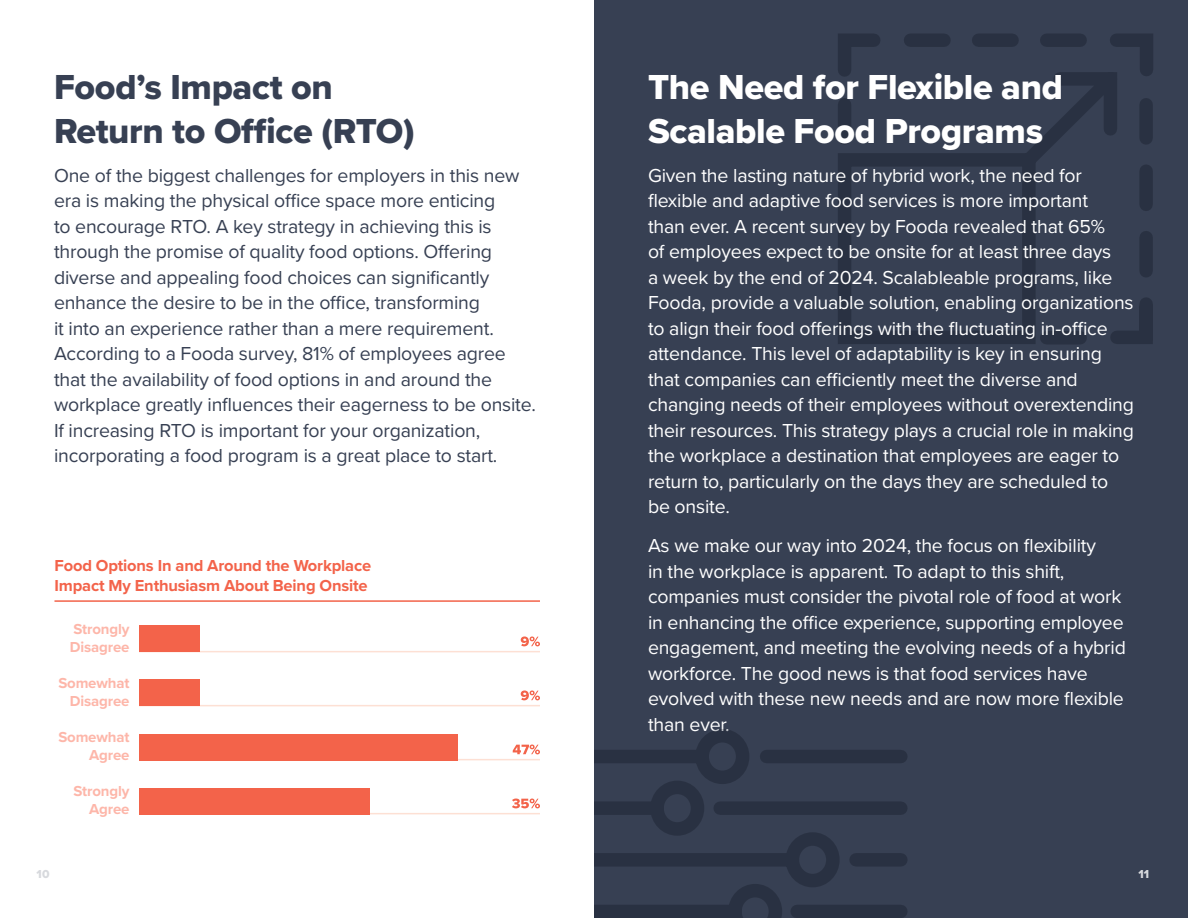
<style>
.page{position:relative;width:1188px;height:918px;background:#fff}
.page>*{position:absolute;margin:0;border:0;box-sizing:border-box;transform-origin:0 0}
.t1{font:36px/43.2px "Proxima Nova Extrabld";letter-spacing:-.01em;color:#fff}
.t2{font:36px/43.2px "Proxima Nova Extrabld";letter-spacing:-.01em;color:#374053}
.t3{font:19.5px/25.5px "Proxima Nova";letter-spacing:-.01em;color:#fff}
.t4{font:19.5px/25.5px "Proxima Nova";letter-spacing:-.01em;color:#374053}
.t5{font:700 16.5px/19.8px "Proxima Nova";letter-spacing:-.01em;color:#f3634a}
.t6{font:700 15px/18px "Proxima Nova";letter-spacing:-.01em;color:#fdb6a9;text-align:right}
.t7{font:12px "Proxima Nova Extrabld";color:#d7d9dd}
</style>
<div class="page">
<div style="left:594px;top:0;width:594px;height:918px;background:#374053"></div>
<svg style="left:838px;top:34px;width:315px;height:310px"></svg>
<svg style="left:594px;top:729px;width:313px;height:189px"></svg>
<hr style="left:139px;top:651px;width:401px;height:1px;background:#fde0d4">
<svg style="left:521px;top:636px;width:19px;height:10px"></svg>
<div style="left:139px;top:626px;width:61px;height:26px;background:#f3634a"></div>
<hr style="left:139px;top:705px;width:401px;height:1px;background:#fde0d4">
<svg style="left:521px;top:691px;width:19px;height:9px"></svg>
<div style="left:139px;top:680px;width:61px;height:26px;background:#f3634a"></div>
<hr style="left:139px;top:759px;width:401px;height:1px;background:#fde0d4">
<svg style="left:513px;top:745px;width:27px;height:9px"></svg>
<div style="left:139px;top:734px;width:319px;height:26px;background:#f3634a"></div>
<hr style="left:139px;top:813px;width:401px;height:1px;background:#fde0d4">
<svg style="left:512px;top:799px;width:28px;height:9px"></svg>
<div style="left:139px;top:788px;width:230px;height:26px;background:#f3634a"></div>
<hr style="left:54px;top:600px;width:486px;height:2px;background:#f3634a">
<h1 class="t2" style="left:54px;top:65px;width:362px">Food’s Impact on<br>Return to Office (RTO)</h1>
<p class="t4" style="left:54px;top:161px;width:484px">One of the biggest challenges for employers in this new era is making the physical office space more enticing<br>to encourage RTO. A key strategy in achieving this is through the promise of quality food options. Offering diverse and appealing food choices can significantly enhance the desire to be in the office, transforming<br>it into an experience rather than a mere requirement.<br>According to a Fooda survey, 81% of employees agree that the availability of food options in and around the workplace greatly influences their eagerness to be onsite.<br>If increasing RTO is important for your organization, incorporating a food program is a great place to start.</p>
<p class="t5" style="left:54px;top:555px;width:318px">Food Options In and Around the Workplace<br>Impact My Enthusiasm About Being Onsite</p>
<p class="t6" style="left:70px;top:620px;width:61px;text-align:left">Strongly<br>Disagree</p>
<p class="t6" style="left:58px;top:674px;width:73px">Somewhat<br>Disagree</p>
<p class="t6" style="left:58px;top:728px;width:73px">Somewhat<br>Agree</p>
<p class="t6" style="left:74px;top:782px;width:57px">Strongly<br>Agree</p>
<h1 class="t1" style="left:648px;top:65px;width:417px">The Need for Flexible and<br>Scalable Food Programs</h1>
<p class="t3" style="left:648px;top:161px;width:488px">Given the lasting nature of hybrid work, the need for flexible and adaptive food services is more important<br>than ever. A recent survey by Fooda revealed that 65%<br>of employees expect to be onsite for at least three days<br>a week by the end of 2024. Scalableable programs, like Fooda, provide a valuable solution, enabling organizations to align their food offerings with the fluctuating in-office attendance. This level of adaptability is key in ensuring that companies can efficiently meet the diverse and changing needs of their employees without overextending their resources. This strategy plays a crucial role in making the workplace a destination that employees are eager to return to, particularly on the days they are scheduled to be onsite.</p>
<p class="t3" style="left:648px;top:532px;width:479px">As we make our way into 2024, the focus on flexibility<br>in the workplace is apparent. To adapt to this shift, companies must consider the pivotal role of food at work in enhancing the office experience, supporting employee engagement, and meeting the evolving needs of a hybrid workforce. The good news is that food services have evolved with these new needs and are now more flexible than ever.</p>
<p class="t7" style="left:37px;top:865px;width:14px">10</p>
<p class="t7" style="left:1139px;top:865px;width:12px">11</p>
</div>
